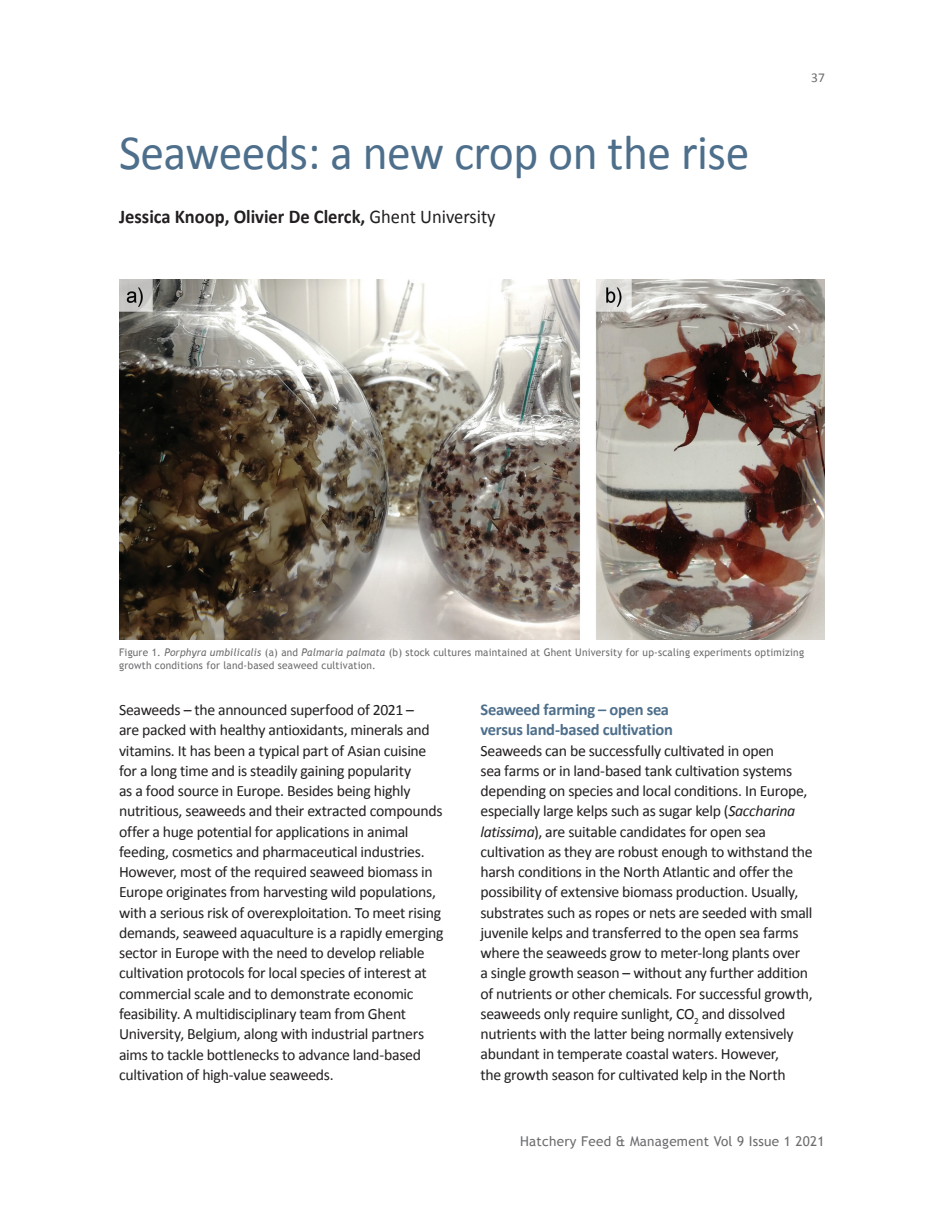
<style>
.page{position:relative;width:944px;height:1214px;background:#fff}
.page>*{position:absolute;margin:0;border:0;box-sizing:border-box;transform-origin:0 0}
.t1{font:49.5px "Calibri";letter-spacing:-.01em;color:#4e6f8b;scale:.96 1}
.t2{font:700 19.5px "Calibri";color:#231f20;scale:.95 1}
.t3{font:700 16.5px/20.2px "Calibri";letter-spacing:-.02em;color:#4e6f8b}
.t4{font:15.75px/20.2px "Calibri";letter-spacing:-.02em;color:#231f20}
.t5{font:13.5px "Trebuchet MS";letter-spacing:.02em;color:#6c6d70}
.t6{font:13.5px "Calibri";color:#6c6d70}
.t7{font:10.5px/13.5px "Trebuchet MS";letter-spacing:.02em;color:#6c6d70;scale:.96 1}
.s1{font-weight:400}
.s2{font-style:italic}
</style>
<div class="page">
<img style="left:119px;top:279px;width:705px;height:360px">
<h1 class="t1" style="left:119px;top:122px;width:658px">Seaweeds: a new crop on the rise</h1>
<p class="t2" style="left:119px;top:204px;width:398px">Jessica Knoop, Olivier De Clerck, <span class="s1">Ghent University</span></p>
<p class="t6" style="left:811px;top:70px;width:15px">37</p>
<p class="t7" style="left:119px;top:645px;width:715px">Figure 1. <span class="s2">Porphyra umbilicalis</span> (a) and <span class="s2">Palmaria palmata</span> (b) stock cultures maintained at Ghent University for up-scaling experiments optimizing growth conditions for land-based seaweed cultivation.</p>
<p class="t4" style="left:119px;top:699px;width:326px">Seaweeds – the announced superfood of 2021 –<br>are packed with healthy antioxidants, minerals and vitamins. It has been a typical part of Asian cuisine for a long time and is steadily gaining popularity<br>as a food source in Europe. Besides being highly nutritious, seaweeds and their extracted compounds offer a huge potential for applications in animal feeding, cosmetics and pharmaceutical industries.<br>However, most of the required seaweed biomass in Europe originates from harvesting wild populations, with a serious risk of overexploitation. To meet rising demands, seaweed aquaculture is a rapidly emerging sector in Europe with the need to develop reliable cultivation protocols for local species of interest at commercial scale and to demonstrate economic feasibility. A multidisciplinary team from Ghent University, Belgium, along with industrial partners aims to tackle bottlenecks to advance land-based cultivation of high-value seaweeds.</p>
<p class="t3" style="left:480px;top:698px;width:194px">Seaweed farming – open sea versus land-based cultivation</p>
<p class="t4" style="left:480px;top:739px;width:334px">Seaweeds can be successfully cultivated in open<br>sea farms or in land-based tank cultivation systems depending on species and local conditions. In Europe, especially large kelps such as sugar kelp (<span class="s2">Saccharina latissima</span>), are suitable candidates for open sea cultivation as they are robust enough to withstand the harsh conditions in the North Atlantic and offer the possibility of extensive biomass production. Usually, substrates such as ropes or nets are seeded with small juvenile kelps and transferred to the open sea farms where the seaweeds grow to meter-long plants over<br>a single growth season – without any further addition of nutrients or other chemicals. For successful growth, seaweeds only require sunlight, CO<sub>2</sub> and dissolved nutrients with the latter being normally extensively abundant in temperate coastal waters. However,<br>the growth season for cultivated kelp in the North</p>
<p class="t5" style="left:520px;top:1132px;width:306px">Hatchery Feed &amp; Management Vol 9 Issue 1 2021</p>
</div>
